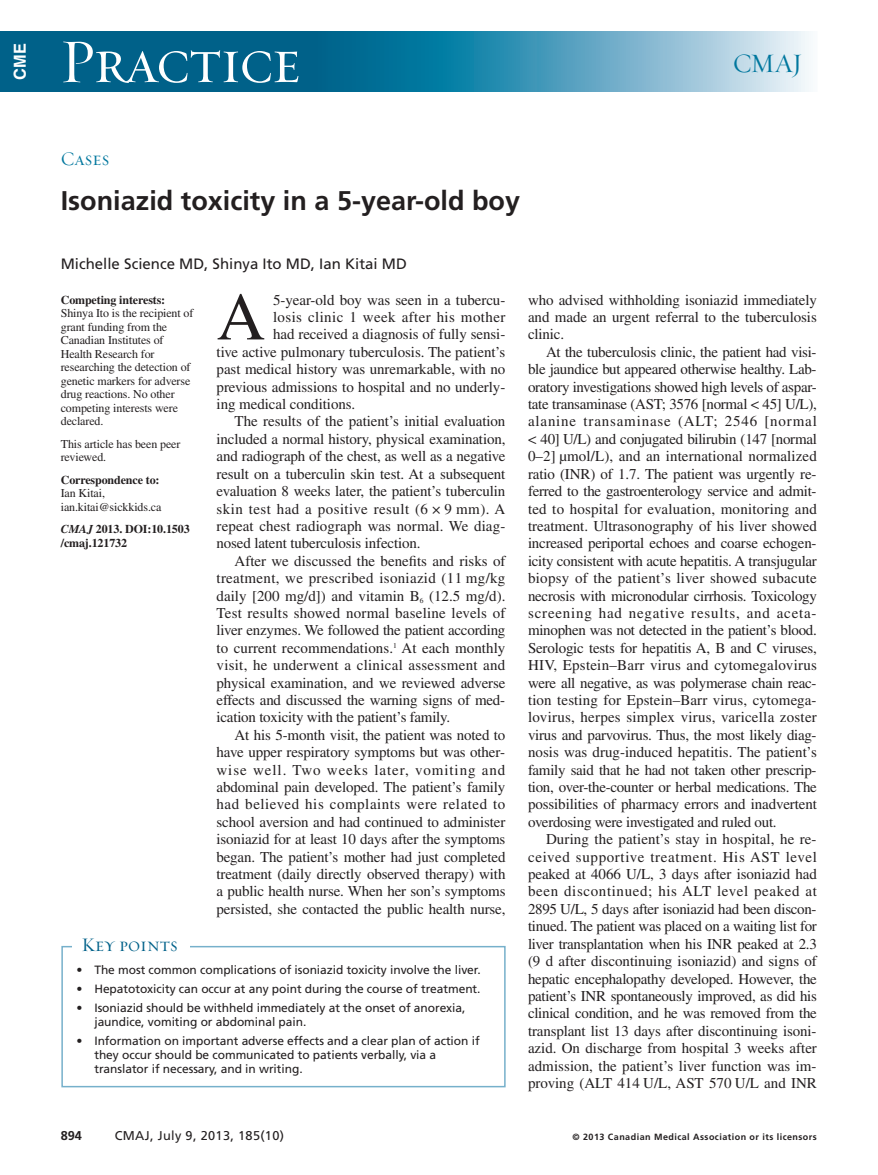
<style>
.page{position:relative;width:878px;height:1175px;background:#fff}
.page>*{position:absolute;margin:0;border:0;box-sizing:border-box;transform-origin:0 0}
.t1{font:67.5px "Times LT Std";color:#231f20}
.t2{font:63px "Requiem Display HTF Small Caps";letter-spacing:-.03em;color:#fff}
.t3{font:700 27px "Frutiger LT Std";color:#231f20}
.t4{font:27px "Requiem Display HTF Roman";color:#00779e}
.t5{font:19.5px "Requiem Display HTF Small Caps";color:#006189}
.t6{font:19.5px "Requiem Display HTF Small Caps";color:#00779e}
.t7{font:700 16.5px "Helvetica";color:#fff}
.t8{font:15px/17.4px "Times LT Std";letter-spacing:-.01em;color:#231f20;text-align:justify}
.t9{font:15px "Times LT Std";letter-spacing:.02em;color:#231f20}
.t10{font:15px "Frutiger LT Std";color:#231f20}
.t11{font:15px "Times LT Std";letter-spacing:.015em;color:#231f20}
.t12{font:15px "Times LT Std";letter-spacing:.035em;color:#231f20}
.t13{font:15px "Times LT Std";letter-spacing:.03em;color:#231f20}
.t14{font:15px "Times LT Std";letter-spacing:.06em;color:#231f20}
.t15{font:15px "Times LT Std";letter-spacing:.025em;color:#231f20}
.t16{font:12.75px "Frutiger LT Std";letter-spacing:.025em;color:#231f20}
.t17{font:700 12.75px "Frutiger LT Std";color:#231f20}
.t18{font:12px/14.2px "Frutiger LT Std";letter-spacing:-.005em;color:#231f20}
.t19{font:12px/13.5px "Times LT Std";letter-spacing:-.01em;color:#231f20}
.t20{font:700 12px/13.5px "Times LT Std";letter-spacing:-.01em;color:#231f20}
.t21{font:700 9px "Frutiger LT Std";letter-spacing:.05em;color:#231f20}
.s1{font-style:italic}
</style>
<div class="page">
<div style="left:0;top:32px;width:350px;height:60px;background:#006189"></div>
<svg style="left:350px;top:32px;width:459px;height:60px;background:#5fa6c2"></svg>
<div style="left:61px;top:946px;width:444px;height:141px;border:2px solid #76b0cb"></div>
<div style="left:73px;top:935px;width:117px;height:26px;background:#fff"></div>
<p class="t7" style="left:14px;top:80px;width:38px;rotate:-90deg">CME</p>
<h2 class="t2" style="left:59px;top:23px;width:243px">Practice</h2>
<h3 class="t4" style="left:733px;top:47px;width:71px">CMAJ</h3>
<h3 class="t6" style="left:61px;top:147px;width:50px">Cases</h3>
<h3 class="t3" style="left:61px;top:190px;width:461px">Isoniazid toxicity in a 5-year-old boy</h3>
<p class="t10" style="left:61px;top:258px;width:347px">Michelle Science MD, Shinya Ito MD, Ian Kitai MD</p>
<p class="t20" style="left:61px;top:294px;width:106px">Competing interests:</p>
<p class="t19" style="left:61px;top:308px;width:134px">Shinya Ito is the recipient of grant funding from the<br>Canadian Institutes of<br>Health Research for researching the detection of genetic markers for adverse drug reactions. No other competing interests were declared.</p>
<p class="t19" style="left:61px;top:438px;width:121px">This article has been peer reviewed.</p>
<p class="t20" style="left:61px;top:474px;width:100px">Correspondence to:</p>
<p class="t19" style="left:61px;top:488px;width:102px">Ian Kitai, ian.kitai@sickkids.ca</p>
<p class="t20" style="left:61px;top:524px;width:130px"><span class="s1">CMAJ</span> 2013. DOI:10.1503 /cmaj.121732</p>
<h1 class="t1" style="left:216px;top:293px;width:50px">A</h1>
<p class="t8" style="left:273px;top:292px;width:234px">5-year-old boy was seen in a tubercu-</p>
<p class="t15" style="left:273px;top:312px;width:234px">losis clinic 1 week after his mother</p>
<p class="t8" style="left:273px;top:327px;width:234px">had received a diagnosis of fully sensi-</p>
<p class="t8" style="left:216px;top:345px;width:290px">tive active pulmonary tuberculosis. The patient’s</p>
<p class="t8" style="left:216px;top:362px;width:290px">past medical history was unremarkable, with no</p>
<p class="t8" style="left:216px;top:379px;width:290px">previous admissions to hospital and no underly-</p>
<p class="t8" style="left:216px;top:397px;width:140px">ing medical conditions.</p>
<p class="t8" style="left:234px;top:414px;width:272px">The results of the patient’s initial evaluation</p>
<p class="t8" style="left:216px;top:432px;width:290px">included a normal history, physical examination,</p>
<p class="t8" style="left:216px;top:449px;width:290px">and radiograph of the chest, as well as a negative</p>
<p class="t8" style="left:216px;top:466px;width:290px">result on a tuberculin skin test. At a subsequent</p>
<p class="t8" style="left:216px;top:484px;width:290px">evaluation 8 weeks later, the patient’s tuberculin</p>
<p class="t13" style="left:216px;top:503px;width:290px">skin test had a positive result (6 × 9 mm). A</p>
<p class="t8" style="left:216px;top:519px;width:290px">repeat chest radiograph was normal. We diag-</p>
<p class="t8" style="left:216px;top:536px;width:205px">nosed latent tuberculosis infection.</p>
<p class="t8" style="left:234px;top:553px;width:272px">After we discussed the benefits and risks of</p>
<p class="t9" style="left:216px;top:573px;width:290px">treatment, we prescribed isoniazid (11 mg/kg</p>
<p class="t8" style="left:216px;top:588px;width:290px">daily [200 mg/d]) and vitamin B<sub>6</sub> (12.5 mg/d).</p>
<p class="t11" style="left:216px;top:607px;width:290px">Test results showed normal baseline levels of</p>
<p class="t8" style="left:216px;top:623px;width:290px">liver enzymes. We followed the patient according</p>
<p class="t8" style="left:216px;top:640px;width:290px">to current recommendations.<sup>1</sup> At each monthly</p>
<p class="t9" style="left:216px;top:660px;width:290px">visit, he underwent a clinical assessment and</p>
<p class="t8" style="left:216px;top:675px;width:290px">physical examination, and we reviewed adverse</p>
<p class="t8" style="left:216px;top:693px;width:290px">effects and discussed the warning signs of med-</p>
<p class="t8" style="left:216px;top:710px;width:235px">ication toxicity with the patient’s family.</p>
<p class="t8" style="left:234px;top:727px;width:272px">At his 5-month visit, the patient was noted to</p>
<p class="t8" style="left:216px;top:745px;width:290px">have upper respiratory symptoms but was other-</p>
<p class="t14" style="left:216px;top:764px;width:290px">wise well. Two weeks later, vomiting and</p>
<p class="t8" style="left:216px;top:780px;width:290px">abdominal pain developed. The patient’s family</p>
<p class="t12" style="left:216px;top:799px;width:290px">had believed his complaints were related to</p>
<p class="t8" style="left:216px;top:814px;width:290px">school aversion and had continued to administer</p>
<p class="t8" style="left:216px;top:832px;width:290px">isoniazid for at least 10 days after the symptoms</p>
<p class="t8" style="left:216px;top:849px;width:290px">began. The patient’s mother had just completed</p>
<p class="t8" style="left:216px;top:867px;width:290px">treatment (daily directly observed therapy) with</p>
<p class="t8" style="left:216px;top:884px;width:290px">a public health nurse. When her son’s symptoms</p>
<p class="t8" style="left:216px;top:901px;width:290px">persisted, she contacted the public health nurse,</p>
<h3 class="t5" style="left:82px;top:932px;width:97px">Key points</h3>
<p class="t18" style="left:76px;top:964px;width:406px">• The most common complications of isoniazid toxicity involve the liver.</p>
<p class="t18" style="left:76px;top:982px;width:405px">• Hepatotoxicity can occur at any point during the course of treatment.</p>
<p class="t18" style="left:94px;top:1001px;width:372px;text-indent:-18px">• Isoniazid should be withheld immediately at the onset of anorexia, jaundice, vomiting or abdominal pain.</p>
<p class="t18" style="left:94px;top:1034px;width:387px;text-indent:-18px">• Information on important adverse effects and a clear plan of action if they occur should be communicated to patients verbally, via a translator if necessary, and in writing.</p>
<p class="t8" style="left:528px;top:292px;width:290px">who advised withholding isoniazid immediately and made an urgent referral to the tuberculosis clinic.</p>
<p class="t8" style="left:528px;top:345px;width:290px;text-indent:18px">At the tuberculosis clinic, the patient had visi&shy;ble jaundice but appeared otherwise healthy. Lab&shy;oratory investigations showed high levels of aspar&shy;tate transaminase (AST; 3576 [normal &lt; 45] U/L), alanine transaminase (ALT; 2546 [normal &lt; 40] U/L) and conjugated bilirubin (147 [normal 0–2] µmol/L), and an international normalized ratio (INR) of 1.7. The patient was urgently re&shy;ferred to the gastroenterology service and admit&shy;ted to hospital for evaluation, monitoring and treatment. Ultrasonography of his liver showed increased periportal echoes and coarse echogen&shy;icity consistent with acute hepatitis. A transjugular biopsy of the patient’s liver showed subacute necrosis with micronodular cirrhosis. Toxicology screening had negative results, and aceta&shy;minophen was not detected in the patient’s blood.<br>Serologic tests for hepatitis A, B and C viruses, HIV, Epstein–Barr virus and cytomegalovirus were all negative, as was polymerase chain reac&shy;tion testing for Epstein–Barr virus, cytomega&shy;lovirus, herpes simplex virus, varicella zoster virus and parvovirus. Thus, the most likely diag&shy;nosis was drug-induced hepatitis. The patient’s family said that he had not taken other prescrip&shy;tion, over-the-counter or herbal medications. The possibilities of pharmacy errors and inadvertent overdosing were investigated and ruled out.</p>
<p class="t8" style="left:528px;top:832px;width:290px;text-indent:18px">During the patient’s stay in hospital, he re&shy;ceived supportive treatment. His AST level peaked at 4066 U/L, 3 days after isoniazid had been discontinued; his ALT level peaked at 2895 U/L, 5 days after isoniazid had been discon&shy;tinued. The patient was placed on a waiting list for liver transplantation when his INR peaked at 2.3 (9 d after discontinuing isoniazid) and signs of hepatic encephalopathy developed. However, the patient’s INR spontaneously improved, as did his clinical condition, and he was removed from the transplant list 13 days after discontinuing isoni&shy;azid. On discharge from hospital 3 weeks after admission, the patient’s liver function was im&shy;proving (ALT 414 U/L, AST 570 U/L and INR</p>
<p class="t17" style="left:61px;top:1130px;width:23px">894</p>
<p class="t16" style="left:115px;top:1130px;width:171px">CMAJ, July 9, 2013, 185(10)</p>
<p class="t21" style="left:572px;top:1132px;width:246px">© 2013 Canadian Medical Association or its licensors</p>
</div>
